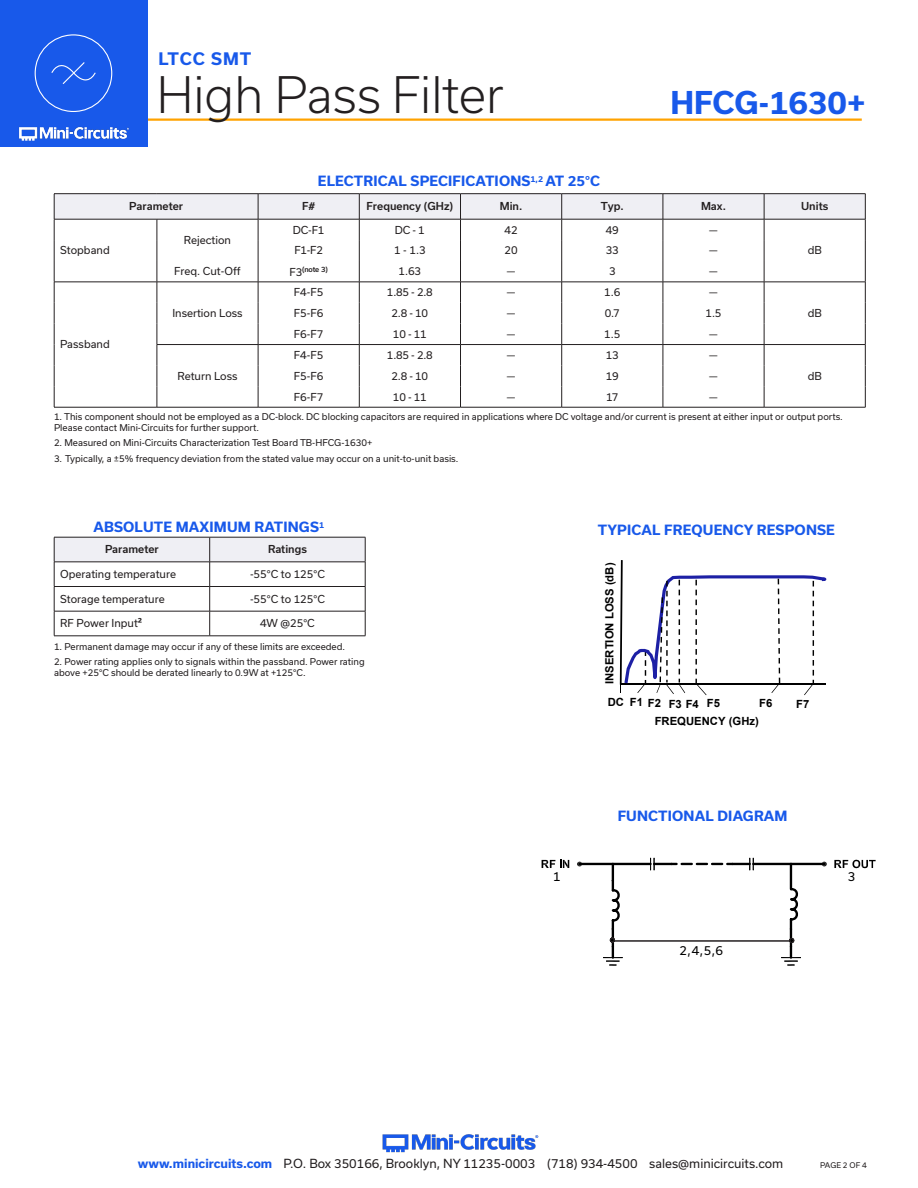
<style>
.page{position:relative;width:918px;height:1188px;background:#fff}
.page>*{position:absolute;margin:0;border:0;box-sizing:border-box;transform-origin:0 0}
.t1{font:300 48px "Usual";color:#231f20}
.t2{font:700 30px "Usual";color:#1859ea}
.t3{font:700 16.5px "Usual";letter-spacing:.06em;color:#1859ea}
.Blue_Headers{font:700 13.5px "Usual";letter-spacing:.015em;color:#1859ea}
.t4{font:12px "Usual";color:#231f20}
.Eyebrow{font:12px "Usual";color:#000}
.t5{font:700 11.25px/17.9px "Arial";color:#000}
.Table_Body_Left_Just{font:10.5px "Usual";color:#231f20}
.Table_Body_Center{font:10.5px "Usual";color:#231f20}
.Table_Header_Center{font:500 10.5px "Usual";color:#231f20}
.Notes{font:9px/10.8px "Usual";color:#231f20}
.t6{font:7.5px "Usual";color:#231f20}
.t7{font:500 7.05px "Usual";color:#231f20}
.s1{font-weight:400;font-size:10.5px}
.s2{font-weight:700}
.s3{font-weight:700;color:#1859ea}
</style>
<div class="page">
<hr style="left:129px;top:118px;width:733px;height:3px;background:#ffa300">
<div style="left:0;top:0;width:147px;height:147px;background:#1859ea"></div>
<img style="left:19px;top:126px;width:110px;height:15px">
<div style="left:35px;top:34px;width:77px;height:78px;border:1px solid #fff;border-radius:50%"></div>
<svg style="left:51px;top:62px;width:45px;height:22px"></svg>
<img style="left:382px;top:1134px;width:157px;height:19px">
<hr style="left:54px;top:193px;width:103px;height:1px;background:#231f20">
<hr style="left:157px;top:193px;width:101px;height:1px;background:#231f20">
<hr style="left:258px;top:193px;width:101px;height:1px;background:#231f20">
<hr style="left:359px;top:193px;width:102px;height:1px;background:#231f20">
<hr style="left:461px;top:193px;width:101px;height:1px;background:#231f20">
<hr style="left:562px;top:193px;width:101px;height:1px;background:#231f20">
<hr style="left:663px;top:193px;width:101px;height:1px;background:#231f20">
<hr style="left:764px;top:193px;width:102px;height:1px;background:#231f20">
<hr style="left:54px;top:407px;width:103px;height:1px;background:#231f20">
<hr style="left:157px;top:407px;width:101px;height:1px;background:#231f20">
<hr style="left:764px;top:407px;width:102px;height:1px;background:#231f20">
<hr style="left:461px;top:407px;width:101px;height:1px;background:#231f20">
<hr style="left:562px;top:407px;width:101px;height:1px;background:#231f20">
<hr style="left:663px;top:407px;width:101px;height:1px;background:#231f20">
<hr style="left:359px;top:407px;width:102px;height:1px;background:#231f20">
<hr style="left:258px;top:407px;width:101px;height:1px;background:#231f20">
<svg style="left:54px;top:194px;width:812px;height:213px"></svg>
<hr style="left:258px;top:282px;width:101px;height:1px;background:#231f20">
<hr style="left:54px;top:636px;width:156px;height:1px;background:#231f20">
<svg style="left:54px;top:537px;width:312px;height:99px"></svg>
<hr style="left:210px;top:636px;width:155px;height:1px;background:#231f20">
<svg style="left:620px;top:560px;width:206px;height:135px"></svg>
<hr style="left:613px;top:863px;width:38px;height:2px;background:#000">
<hr style="left:791px;top:863px;width:33px;height:2px;background:#000">
<svg style="left:822px;top:862px;width:5px;height:5px"></svg>
<hr style="left:753px;top:863px;width:38px;height:2px;background:#000">
<svg style="left:650px;top:858px;width:104px;height:12px"></svg>
<svg style="left:542px;top:860px;width:27px;height:8px"></svg>
<svg style="left:834px;top:860px;width:42px;height:8px"></svg>
<hr style="left:613px;top:940px;width:179px;height:2px;background:#231f20">
<svg style="left:577px;top:862px;width:46px;height:104px"></svg>
<svg style="left:760px;top:862px;width:41px;height:104px"></svg>
<h3 class="t3" style="left:158px;top:49px;width:95px">LTCC SMT</h3>
<h1 class="t1" style="left:157px;top:67px;width:348px">High Pass Filter</h1>
<p class="Blue_Headers" style="left:318px;top:173px;width:284px">ELECTRICAL SPECIFICATIONS<sup>1,2</sup> AT 25°C</p>
<h2 class="t2" style="left:670px;top:86px;width:197px">HFCG-1630+</h2>
<p class="Table_Body_Left_Just" style="left:60px;top:244px;width:51px">Stopband</p>
<p class="Table_Body_Left_Just" style="left:60px;top:338px;width:51px">Passband</p>
<p class="Table_Header_Center" style="left:129px;top:200px;width:56px">Parameter</p>
<p class="Table_Header_Center" style="left:302px;top:200px;width:15px">F#</p>
<p class="Table_Header_Center" style="left:366px;top:200px;width:88px">Frequency (GHz)</p>
<p class="Table_Header_Center" style="left:500px;top:200px;width:24px">Min.</p>
<p class="Table_Header_Center" style="left:601px;top:200px;width:25px">Typ.</p>
<p class="Table_Header_Center" style="left:701px;top:200px;width:26px">Max.</p>
<p class="Table_Header_Center" style="left:801px;top:200px;width:29px">Units</p>
<p class="Table_Body_Center" style="left:184px;top:234px;width:49px">Rejection</p>
<p class="Table_Body_Left_Just" style="left:293px;top:224px;width:33px">DC-F1</p>
<p class="Table_Body_Left_Just" style="left:395px;top:224px;width:32px">DC - 1</p>
<p class="Table_Body_Left_Just" style="left:505px;top:224px;width:15px">42</p>
<p class="Table_Body_Left_Just" style="left:606px;top:224px;width:15px">49</p>
<p class="Table_Body_Left_Just" style="left:709px;top:224px;width:10px">—</p>
<p class="Table_Body_Left_Just" style="left:294px;top:244px;width:30px">F1-F2</p>
<p class="Table_Body_Left_Just" style="left:394px;top:244px;width:33px">1 - 1.3</p>
<p class="Table_Body_Left_Just" style="left:505px;top:244px;width:15px">20</p>
<p class="Table_Body_Left_Just" style="left:606px;top:244px;width:15px">33</p>
<p class="Table_Body_Left_Just" style="left:709px;top:244px;width:10px">—</p>
<p class="Table_Body_Left_Just" style="left:808px;top:244px;width:16px">dB</p>
<p class="Table_Body_Center" style="left:174px;top:265px;width:68px">Freq. Cut-Off</p>
<p class="t7" style="left:290px;top:265px;width:40px"><span class="s1">F3</span>(note 3)</p>
<p class="Table_Body_Left_Just" style="left:399px;top:265px;width:24px">1.63</p>
<p class="Table_Body_Left_Just" style="left:507px;top:265px;width:10px">—</p>
<p class="Table_Body_Left_Just" style="left:609px;top:265px;width:8px">3</p>
<p class="Table_Body_Left_Just" style="left:709px;top:265px;width:10px">—</p>
<p class="Table_Body_Center" style="left:172px;top:307px;width:72px">Insertion Loss</p>
<p class="Table_Body_Center" style="left:177px;top:370px;width:62px">Return Loss</p>
<p class="Table_Body_Center" style="left:294px;top:286px;width:31px">F4-F5</p>
<p class="Table_Body_Left_Just" style="left:387px;top:286px;width:47px">1.85 - 2.8</p>
<p class="Table_Body_Left_Just" style="left:507px;top:286px;width:10px">—</p>
<p class="Table_Body_Left_Just" style="left:604px;top:286px;width:18px">1.6</p>
<p class="Table_Body_Left_Just" style="left:709px;top:286px;width:10px">—</p>
<p class="Table_Body_Center" style="left:294px;top:307px;width:31px">F5-F6</p>
<p class="Table_Body_Left_Just" style="left:392px;top:307px;width:38px">2.8 - 10</p>
<p class="Table_Body_Left_Just" style="left:507px;top:307px;width:10px">—</p>
<p class="Table_Body_Left_Just" style="left:605px;top:307px;width:16px">0.7</p>
<p class="Table_Body_Left_Just" style="left:705px;top:307px;width:18px">1.5</p>
<p class="Table_Body_Center" style="left:808px;top:307px;width:16px">dB</p>
<p class="Table_Body_Center" style="left:294px;top:328px;width:31px">F6-F7</p>
<p class="Table_Body_Left_Just" style="left:393px;top:328px;width:35px">10 - 11</p>
<p class="Table_Body_Left_Just" style="left:507px;top:328px;width:10px">—</p>
<p class="Table_Body_Left_Just" style="left:604px;top:328px;width:18px">1.5</p>
<p class="Table_Body_Left_Just" style="left:709px;top:328px;width:10px">—</p>
<p class="Table_Body_Center" style="left:294px;top:349px;width:31px">F4-F5</p>
<p class="Table_Body_Left_Just" style="left:387px;top:349px;width:47px">1.85 - 2.8</p>
<p class="Table_Body_Left_Just" style="left:507px;top:349px;width:10px">—</p>
<p class="Table_Body_Left_Just" style="left:606px;top:349px;width:15px">13</p>
<p class="Table_Body_Left_Just" style="left:709px;top:349px;width:10px">—</p>
<p class="Table_Body_Center" style="left:294px;top:370px;width:31px">F5-F6</p>
<p class="Table_Body_Left_Just" style="left:392px;top:370px;width:38px">2.8 - 10</p>
<p class="Table_Body_Left_Just" style="left:507px;top:370px;width:10px">—</p>
<p class="Table_Body_Left_Just" style="left:606px;top:370px;width:15px">19</p>
<p class="Table_Body_Left_Just" style="left:709px;top:370px;width:10px">—</p>
<p class="Table_Body_Center" style="left:808px;top:370px;width:16px">dB</p>
<p class="Table_Body_Center" style="left:294px;top:391px;width:31px">F6-F7</p>
<p class="Table_Body_Left_Just" style="left:393px;top:391px;width:35px">10 - 11</p>
<p class="Table_Body_Left_Just" style="left:507px;top:391px;width:10px">—</p>
<p class="Table_Body_Left_Just" style="left:606px;top:391px;width:14px">17</p>
<p class="Table_Body_Left_Just" style="left:709px;top:391px;width:10px">—</p>
<p class="Notes" style="left:54px;top:411px;width:790px">1. This component should not be employed as a DC-block. DC blocking capacitors are required in applications where DC voltage and/or current is present at either input or output ports.</p>
<p class="Notes" style="left:54px;top:422px;width:206px">Please contact Mini-Circuits for further support.</p>
<p class="Notes" style="left:54px;top:437px;width:320px">2. Measured on Mini-Circuits Characterization Test Board TB-HFCG-1630+</p>
<p class="Notes" style="left:54px;top:453px;width:406px">3. Typically, a ±5% frequency deviation from the stated value may occur on a unit-to-unit basis.</p>
<p class="Blue_Headers" style="left:94px;top:520px;width:232px">ABSOLUTE MAXIMUM RATINGS<sup>1</sup></p>
<p class="Blue_Headers" style="left:598px;top:523px;width:239px">TYPICAL FREQUENCY RESPONSE</p>
<p class="Table_Header_Center" style="left:105px;top:543px;width:55px">Parameter</p>
<p class="Table_Header_Center" style="left:268px;top:543px;width:40px">Ratings</p>
<p class="Table_Body_Left_Just" style="left:60px;top:568px;width:117px">Operating temperature</p>
<p class="Table_Body_Center" style="left:250px;top:568px;width:76px">-55°C to 125°C</p>
<p class="Table_Body_Left_Just" style="left:60px;top:593px;width:106px">Storage temperature</p>
<p class="Table_Body_Center" style="left:250px;top:593px;width:76px">-55°C to 125°C</p>
<p class="Table_Body_Left_Just" style="left:60px;top:617px;width:84px">RF Power Input<span class="s2">²</span></p>
<p class="Table_Body_Center" style="left:260px;top:617px;width:56px">4W @25°C</p>
<p class="Notes" style="left:54px;top:641px;width:293px">1. Permanent damage may occur if any of these limits are exceeded.</p>
<p class="Notes" style="left:54px;top:656px;width:312px">2. Power rating applies only to signals within the passband. Power rating above +25°C should be derated linearly to 0.9W at +125°C.</p>
<p class="t5" style="left:601px;top:684px;width:123px;rotate:-90deg">INSERTION LOSS (dB)</p>
<p class="t5" style="left:608px;top:694px;width:18px">DC</p>
<p class="t5" style="left:759px;top:694px;width:15px">F6</p>
<p class="t5" style="left:796px;top:695px;width:15px">F7</p>
<p class="t5" style="left:655px;top:694px;width:106px;text-indent:-25px">F1 F2 F3 F4 F5<br>FREQUENCY (GHz)</p>
<p class="Blue_Headers" style="left:618px;top:808px;width:171px">FUNCTIONAL DIAGRAM</p>
<p class="Eyebrow" style="left:553px;top:869px;width:9px">1</p>
<p class="Eyebrow" style="left:848px;top:870px;width:9px">3</p>
<p class="Eyebrow" style="left:680px;top:944px;width:45px">2,4,5,6</p>
<h3 class="t4" style="left:138px;top:1157px;width:647px"><span class="s3">www.minicircuits.com</span> P.O. Box 350166, Brooklyn, NY 11235-0003 (718) 934-4500 sales@minicircuits.com</h3>
<p class="t6" style="left:820px;top:1161px;width:48px">PAGE 2 OF 4</p>
</div>
